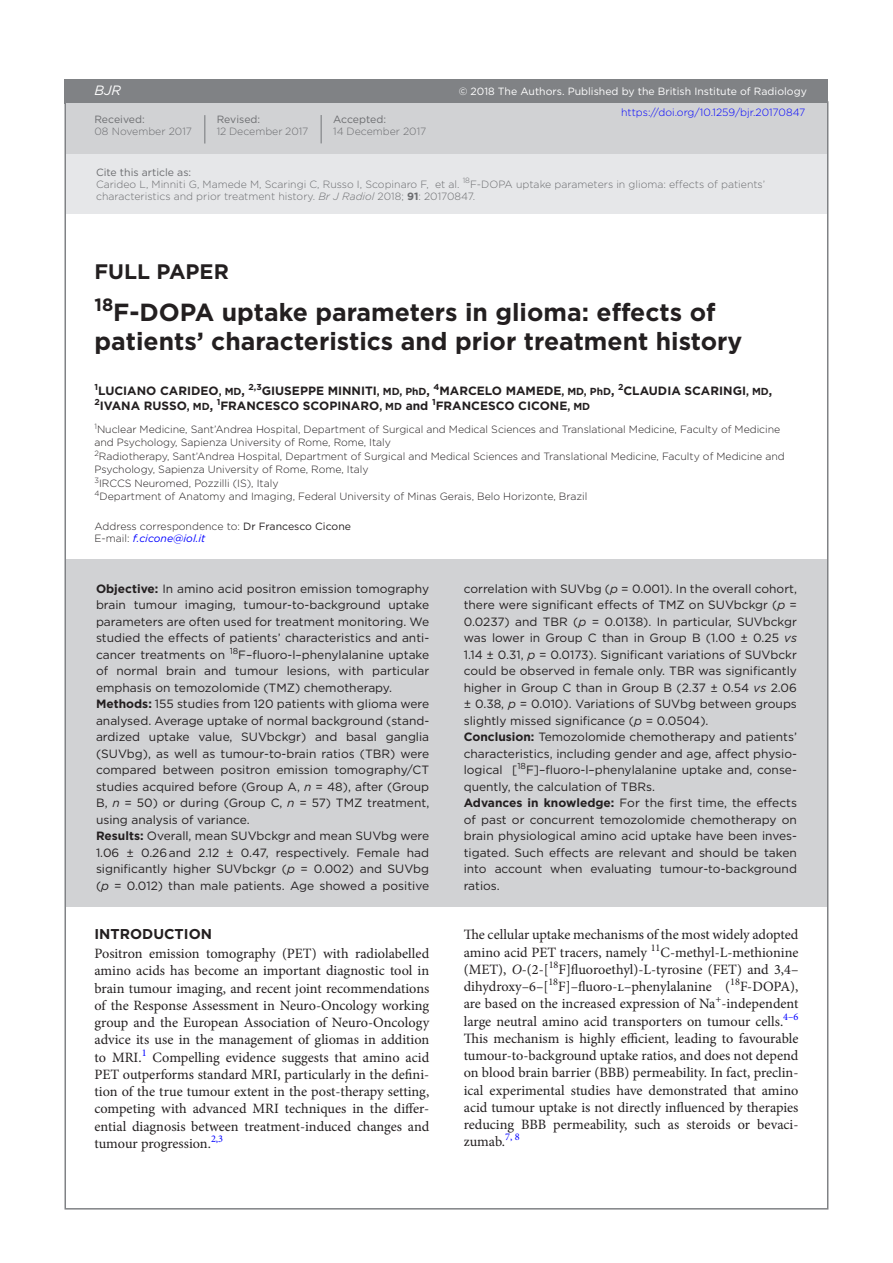
<style>
.page{position:relative;width:893px;height:1263px;background:#fff}
.page>*{position:absolute;margin:0;border:0;box-sizing:border-box;transform-origin:0 0}
.t1{font:700 24.75px/29.2px "Gotham";color:#231f20}
.t2{font:700 21px "Gotham";color:#231f20}
.t3{font:14.25px/17.2px "Minion Pro";letter-spacing:-.005em;color:#231f20;text-align:justify}
.t4{font:700 14.25px "Gotham";color:#231f20}
.t5{font:italic 13.5px "Gotham";color:#fff}
.t6{font:12px/16.5px "Gotham";color:#231f20}
.t7{font:700 12px "Gotham";color:#231f20}
.t8{font:300 10.5px/13.5px "Gotham";letter-spacing:-.005em;color:#231f20}
.t9{font:300 10.5px/12px "Gotham";color:#6c6d70}
.t10{font:10.5px "Gotham";color:#fff}
.t11{font:300 10.5px "Gotham";color:#00f}
.t12{font:10.5px "Gotham";color:#6c6d70}
.s1{font-weight:400}
.s2{font-style:italic}
.s3{font-weight:700}
.s4{font-size:10.2px}
.s5{font-weight:400;font-style:italic;color:#00f}
</style>
<div class="page">
<div style="left:64px;top:79px;width:764px;height:24px;background:#808285"></div>
<div style="left:66px;top:559px;width:761px;height:347px;background:#d1d2d4"></div>
<div style="left:66px;top:154px;width:761px;height:59px;background:#e6e7e9"></div>
<div style="left:66px;top:103px;width:761px;height:51px;background:#d1d2d4"></div>
<hr style="left:320px;top:115px;width:2px;height:28px;background:#939598">
<hr style="left:204px;top:115px;width:2px;height:29px;background:#939598">
<p class="t5" style="left:94px;top:83px;width:28px">BJR</p>
<p class="t12" style="left:94px;top:113px;width:52px">Received:</p>
<p class="t9" style="left:94px;top:125px;width:99px">08 November 2017</p>
<p class="t12" style="left:217px;top:113px;width:45px">Revised:</p>
<p class="t9" style="left:217px;top:125px;width:93px">12 December 2017</p>
<p class="t12" style="left:333px;top:113px;width:54px">Accepted:</p>
<p class="t9" style="left:333px;top:125px;width:95px">14 December 2017</p>
<p class="t10" style="left:459px;top:85px;width:350px">© 2018 The Authors. Published by the British Institute of Radiology</p>
<p class="t11" style="left:621px;top:106px;width:186px">https://doi.org/10.1259/bjr.20170847</p>
<p class="t9" style="left:96px;top:166px;width:671px"><span class="s1">Cite this article as:<br></span>Carideo L, Minniti G, Mamede M, Scaringi C, Russo I, Scopinaro F, et al. <sup>18</sup>F-DOPA uptake parameters in glioma: effects of patients’ characteristics and prior treatment history. <span class="s2">Br J Radiol</span> 2018; <span class="s3">91</span>: 20170847.</p>
<h2 class="t2" style="left:94px;top:258px;width:129px">Full paper</h2>
<h1 class="t1" style="left:94px;top:298px;width:649px"><sup>18</sup>F-DOPA uptake parameters in glioma: effects of patients’ characteristics and prior treatment history</h1>
<p class="t7" style="left:94px;top:383px;width:366px"><sup>1</sup>Luciano Carideo<span class="s4">, MD</span>, <sup>2,3</sup>Giuseppe Minniti<span class="s4">, MD, PhD</span>, <sup>4</sup>Marc</p>
<p class="t7" style="left:477px;top:383px;width:217px">elo Mam ede<span class="s4">, MD, PhD</span>, <sup>2</sup>Claudia Scar</p>
<p class="t7" style="left:719px;top:383px;width:55px">ingi<span class="s4">, MD</span>,</p>
<p class="t7" style="left:94px;top:398px;width:218px"><sup>2</sup>Ivana Russo<span class="s4">, MD</span>, <sup>1</sup>Francesco Sco</p>
<p class="t7" style="left:329px;top:398px;width:32px">pinaro</p>
<p class="t7" style="left:379px;top:398px;width:212px"><span class="s4">, MD</span> and <sup>1</sup>Francesco Cicone<span class="s4">, MD</span></p>
<p class="t8" style="left:94px;top:422px;width:692px"><sup>1</sup>Nuclear Medicine, Sant’Andrea Hospital, Department of Surgical and Medical Sciences and Translational Medicine, Faculty of Medicine and Psychology, Sapienza University of Rome, Rome, Italy<br><sup>2</sup>Radiotherapy, Sant’Andrea Hospital, Department of Surgical and Medical Sciences and Translational Medicine, Faculty of Medicine and Psychology, Sapienza University of Rome, Rome, Italy<br><sup>3</sup>IRCCS Neuromed, Pozzilli (IS), Italy<br><sup>4</sup>Department of Anatomy and Imaging, Federal University of Minas Gerais, Belo Horizonte, Brazil</p>
<p class="t8" style="left:94px;top:520px;width:258px;line-height:12px">Address correspondence to: <span class="s1">Dr Francesco Cicone<br></span>E-mail: <span class="s5">f.cicone@iol.it</span></p>
<p class="t6" style="left:96px;top:580px;width:335px"><span class="s3">Objective:</span> In amino acid positron emission tomography brain tumour imaging, tumour-to-background uptake parameters are often used for treatment monitoring. We studied the effects of patients’ characteristics and anti&shy;cancer treatments on <sup>18</sup>F–fluoro-l–phenylalanine uptake of normal brain and tumour lesions, with particular emphasis on temozolomide (TMZ) chemotherapy.<br><span class="s3">Methods:</span> 155 studies from 120 patients with glioma were analysed. Average uptake of normal background (stand&shy;ardized uptake value, SUVbckgr) and basal ganglia (SUVbg), as well as tumour-to-brain ratios (TBR) were compared between positron emission tomography/CT studies acquired before (Group A, <span class="s2">n</span> = 48), after (Group B, <span class="s2">n</span> = 50) or during (Group C, <span class="s2">n</span> = 57) TMZ treatment, using analysis of variance.<br><span class="s3">Results:</span> Overall, mean SUVbckgr and mean SUVbg were 1.06 ± 0.26 and 2.12 ± 0.47, respectively. Female had significantly higher SUVbckgr (<span class="s2">p</span> = 0.002) and SUVbg (<span class="s2">p</span> = 0.012) than male patients. Age showed a positive</p>
<p class="t6" style="left:464px;top:580px;width:335px">correlation with SUVbg (<span class="s2">p</span> = 0.001). In the overall cohort, there were significant effects of TMZ on SUVbckgr (<span class="s2">p</span> = 0.0237) and TBR (<span class="s2">p</span> = 0.0138). In particular, SUVbckgr was lower in Group C than in Group B (1.00 ± 0.25 <span class="s2">vs </span>1.14 ± 0.31, <span class="s2">p</span> = 0.0173). Significant variations of SUVbckr could be observed in female only. TBR was significantly higher in Group C than in Group B (2.37 ± 0.54 <span class="s2">vs</span> 2.06 ± 0.38, <span class="s2">p</span> = 0.010). Variations of SUVbg between groups slightly missed significance (<span class="s2">p</span> = 0.0504).<br><span class="s3">Conclusion:</span> Temozolomide chemotherapy and patients’ characteristics, including gender and age, affect physio&shy;logical [<sup>18</sup>F]–fluoro-l–phenylalanine uptake and, conse&shy;quently, the calculation of TBRs.<br><span class="s3">Advances in knowledge:</span> For the first time, the effects of past or concurrent temozolomide chemotherapy on brain physiological amino acid uptake have been inves&shy;tigated. Such effects are relevant and should be taken into account when evaluating tumour-to-background ratios.</p>
<p class="t4" style="left:94px;top:925px;width:37px">I ntrod</p>
<p class="t4" style="left:153px;top:925px;width:60px">uction</p>
<p class="t3" style="left:94px;top:945px;width:336px">Positron emission tomography (PET) with radiolabelled amino acids has become an important diagnostic tool in brain tumour imaging, and recent joint recommendations of the Response Assessment in Neuro-Oncology working group and the European Association of Neuro-Oncology advice its use in the management of gliomas in addition to MRI.<sup>1</sup> Compelling evidence suggests that amino acid PET outperforms standard MRI, particularly in the defini&shy;tion of the true tumour extent in the post-therapy setting, competing with advanced MRI techniques in the differ&shy;ential diagnosis between treatment-induced changes and tumour progression.<sup>2,3</sup></p>
<p class="t3" style="left:464px;top:926px;width:336px">The cellular uptake mechanisms of the most widely adopted amino acid PET tracers, namely <sup>11</sup>C-methyl-L-methionine (MET), <span class="s2">O</span>-(2-[<sup>18</sup>F]fluoroethyl)-L-tyrosine (FET) and 3,4– dihydroxy–6–[<sup>18</sup>F]–fluoro-l–phenylalanine (<sup>18</sup>F-DOPA), are based on the increased expression of Na<sup>+</sup>-independent large neutral amino acid transporters on tumour cells.<sup>4–6<br></sup>This mechanism is highly efficient, leading to favourable tumour-to-background uptake ratios, and does not depend on blood brain barrier (BBB) permeability. In fact, preclin&shy;ical experimental studies have demonstrated that amino acid tumour uptake is not directly influenced by therapies reducing BBB permeability, such as steroids or bevaci&shy;zumab.<sup>7,</sup> <sup>8</sup></p>
</div>
